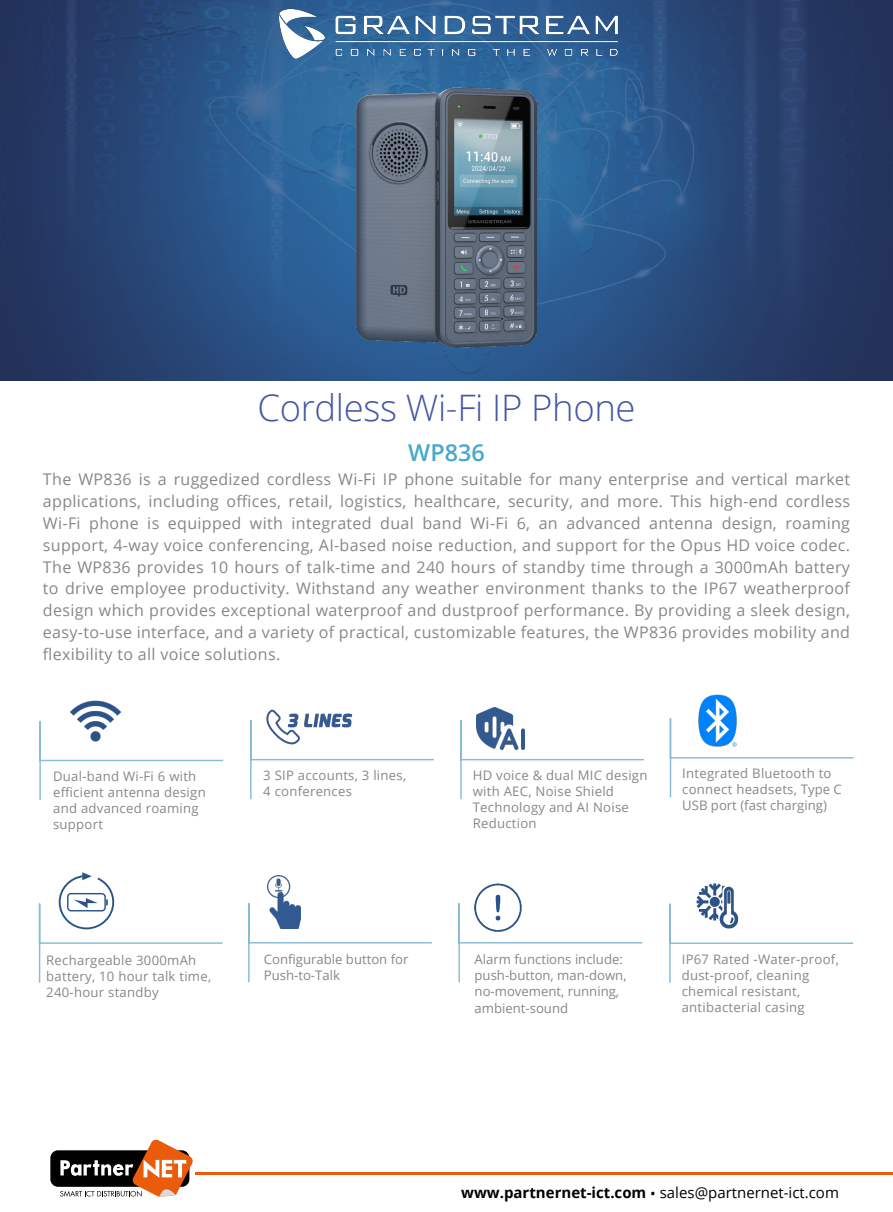
<style>
.page{position:relative;width:893px;height:1212px;background:#fff}
.page>*{position:absolute;margin:0;border:0;box-sizing:border-box;transform-origin:0 0}
.t1{font:300 36.45px "Open Sans";letter-spacing:-.01em;color:#4457a3}
.t2{font:600 23.4px "Open Sans";color:#46a8ca}
.t3{font:16.05px/21.9px "Open Sans";letter-spacing:.02em;color:#878787;text-align:justify}
.t4{font:15px "Open Sans";color:#000}
.t5{font:13.2px/16px "Open Sans";letter-spacing:.02em;color:#878787}
.t6{font:13.2px/16px "Open Sans";color:#878787}
.s1{font-weight:700}
</style>
<div class="page">
<svg style="left:39px;top:721px;width:185px;height:79px"></svg>
<svg style="left:460px;top:720px;width:184px;height:80px"></svg>
<svg style="left:458px;top:903px;width:185px;height:80px"></svg>
<svg style="left:250px;top:720px;width:184px;height:80px"></svg>
<svg style="left:248px;top:903px;width:184px;height:80px"></svg>
<img style="left:0;top:0;width:892px;height:380px">
<img style="left:270px;top:10px;width:353px;height:51px">
<svg style="left:669px;top:718px;width:185px;height:80px"></svg>
<svg style="left:669px;top:903px;width:184px;height:80px"></svg>
<img style="left:476px;top:708px;width:49px;height:41px">
<svg style="left:38px;top:872px;width:185px;height:111px"></svg>
<img style="left:268px;top:876px;width:33px;height:52px">
<img style="left:688px;top:883px;width:58px;height:52px">
<img style="left:70px;top:700px;width:51px;height:47px">
<img style="left:263px;top:709px;width:93px;height:38px">
<img style="left:685px;top:694px;width:64px;height:58px">
<img style="left:356px;top:87px;width:181px;height:260px">
<img style="left:474px;top:883px;width:48px;height:48px">
<div style="left:50px;top:1150px;width:139px;height:37px;background:#000;border-radius:8px"></div>
<svg style="left:60px;top:1140px;width:133px;height:57px"></svg>
<hr style="left:196px;top:1172px;width:697px;height:3px;background:#ea5b0b">
<h1 class="t1" style="left:257px;top:383px;width:379px">Cordless Wi-Fi IP Phone</h1>
<h2 class="t2" style="left:408px;top:437px;width:78px">WP836</h2>
<p class="t3" style="left:43px;top:468px;width:809px">The WP836 is a ruggedized cordless Wi-Fi IP phone suitable for many enterprise and vertical market applications, including offices, retail, logistics, healthcare, security, and more. This high-end cordless Wi-Fi phone is equipped with integrated dual band Wi-Fi 6, an advanced antenna design, roaming support, 4-way voice conferencing, AI-based noise reduction, and support for the Opus HD voice codec.<br>The WP836 provides 10 hours of talk-time and 240 hours of standby time through a 3000mAh battery to drive employee productivity. Withstand any weather environment thanks to the IP67 weatherproof design which provides exceptional waterproof and dustproof performance. By providing a sleek design, easy-to-use interface, and a variety of practical, customizable features, the WP836 provides mobility and flexibility to all voice solutions.</p>
<p class="t5" style="left:53px;top:768px;width:154px">Dual-band Wi-Fi 6 with efficient antenna design and advanced roaming support</p>
<p class="t5" style="left:473px;top:767px;width:176px">HD voice &amp; dual MIC design with AEC, Noise Shield<br>Technology and AI Noise<br>Reduction</p>
<p class="t5" style="left:263px;top:767px;width:145px">3 SIP accounts, 3 lines,<br>4 conferences</p>
<p class="t5" style="left:682px;top:765px;width:161px">Integrated Bluetooth to connect headsets, Type C<br>USB port (fast charging)</p>
<p class="t5" style="left:46px;top:951px;width:167px">Rechargeable 3000mAh battery, 10 hour talk time,<br>240-hour standby</p>
<p class="t6" style="left:264px;top:951px;width:146px">Configurable button for<br>Push-to-Talk</p>
<p class="t6" style="left:475px;top:951px;width:153px">Alarm functions include: push-button, man-down, no-movement, running, ambient-sound</p>
<p class="t5" style="left:682px;top:950px;width:159px">IP67 Rated -Water-proof, dust-proof, cleaning chemical resistant, antibacterial casing</p>
<p class="t4" style="left:461px;top:1182px;width:379px"><span class="s1">www.partnernet-ict.com</span> • sales@partnernet-ict.com</p>
</div>
